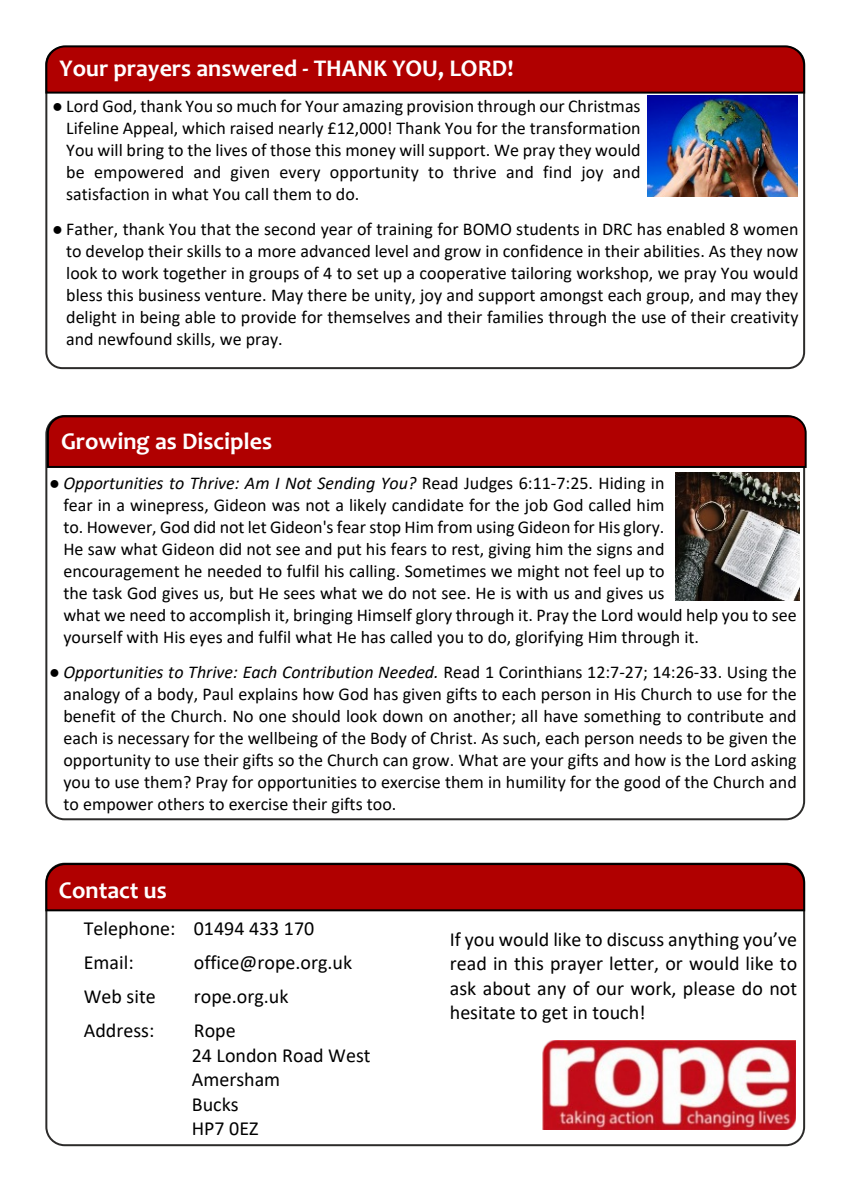
<style>
.page{position:relative;width:842px;height:1191px;background:#fff}
.page>*{position:absolute;margin:0;border:0;box-sizing:border-box;transform-origin:0 0}
.t1{font:700 24px "Candara";color:#fff}
.t2{font:20px/24.4px "Calibri";color:#000}
.t3{font:18px/22px "Calibri";color:#000;text-align:justify}
.s1{font-family:"Times New Roman"}
.s2{font-style:italic}
</style>
<div class="page">
<div style="left:45px;top:862px;width:760px;height:284px;background:#fff;border:2px solid #2c2b2a;border-radius:18px"></div>
<div style="left:45px;top:47px;width:760px;height:322px;background:#fff;border:2px solid #2c2b2a;border-radius:16px"></div>
<svg style="left:45px;top:45px;width:761px;height:50px;background:#a40a0a"></svg>
<img style="left:543px;top:1040px;width:252px;height:89px">
<svg style="left:45px;top:862px;width:761px;height:50px;background:#a20808"></svg>
<img style="left:647px;top:95px;width:150px;height:102px">
<div style="left:45px;top:415px;width:760px;height:405px;background:#fff;border:2px solid #2c2b2a;border-radius:18px"></div>
<svg style="left:46px;top:415px;width:761px;height:54px;background:#a30606"></svg>
<img style="left:675px;top:472px;width:125px;height:128px">
<h1 class="t1" style="left:60px;top:58px;width:455px">Your prayers answered - THANK YOU, LORD!</h1>
<p class="t3" style="left:66px;top:96px;width:576px;text-indent:-14px"><span class="s1">●</span> Lord God, thank You so much for Your amazing provision through our Christmas Lifeline Appeal, which raised nearly £12,000! Thank You for the transformation You will bring to the lives of those this money will support. We pray they would be empowered and given every opportunity to thrive and find joy and satisfaction in what You call them to do.</p>
<p class="t3" style="left:66px;top:219px;width:734px;text-indent:-14px"><span class="s1">●</span> Father, thank You that the second year of training for BOMO students in DRC has enabled 8 women to develop their skills to a more advanced level and grow in confidence in their abilities. As they now look to work together in groups of 4 to set up a cooperative tailoring workshop, we pray You would bless this business venture. May there be unity, joy and support amongst each group, and may they delight in being able to provide for themselves and their families through the use of their creativity and newfound skills, we pray.</p>
<h1 class="t1" style="left:61px;top:431px;width:213px">Growing as Disciples</h1>
<p class="t3" style="left:63px;top:473px;width:735px;text-align:left;text-indent:-14px"><span class="s1">●</span> <span class="s2">Opportunities to Thrive: Am I Not Sending You?</span> Read Judges 6:11-7:25. Hiding in<br>fear in a winepress, Gideon was not a likely candidate for the job God called him<br>to. However, God did not let Gideon's fear stop Him from using Gideon for His glory.<br>He saw what Gideon did not see and put his fears to rest, giving him the signs and<br>encouragement he needed to fulfil his calling. Sometimes we might not feel up to<br>the task God gives us, but He sees what we do not see. He is with us and gives us<br>what we need to accomplish it, bringing Himself glory through it. Pray the Lord would help you to see yourself with His eyes and fulfil what He has called you to do, glorifying Him through it.</p>
<p class="t3" style="left:63px;top:662px;width:735px;text-indent:-14px"><span class="s1">●</span> <span class="s2">Opportunities to Thrive: Each Contribution Needed.</span> Read 1 Corinthians 12:7-27; 14:26-33. Using the analogy of a body, Paul explains how God has given gifts to each person in His Church to use for the benefit of the Church. No one should look down on another; all have something to contribute and each is necessary for the wellbeing of the Body of Christ. As such, each person needs to be given the opportunity to use their gifts so the Church can grow. What are your gifts and how is the Lord asking you to use them? Pray for opportunities to exercise them in humility for the good of the Church and to empower others to exercise their gifts too.</p>
<h1 class="t1" style="left:59px;top:881px;width:109px">Contact us</h1>
<p class="t2" style="left:84px;top:912px;width:232px;line-height:34.2px">Telephone: 01494 433 170<br>Email:</p>
<p class="t2" style="left:194px;top:951px;width:160px">office@rope.org.uk</p>
<p class="t2" style="left:84px;top:986px;width:73px">Web site</p>
<p class="t2" style="left:194px;top:986px;width:96px">rope.org.uk</p>
<p class="t2" style="left:84px;top:1020px;width:72px">Address:</p>
<p class="t2" style="left:192px;top:1020px;width:180px">Rope<br>24 London Road West<br>Amersham<br>Bucks<br>HP7 0EZ</p>
<p class="t2" style="left:450px;top:928px;width:349px;text-align:justify">If you would like to discuss anything you’ve read in this prayer letter, or would like to ask about any of our work, please do not hesitate to get in touch!</p>
</div>
